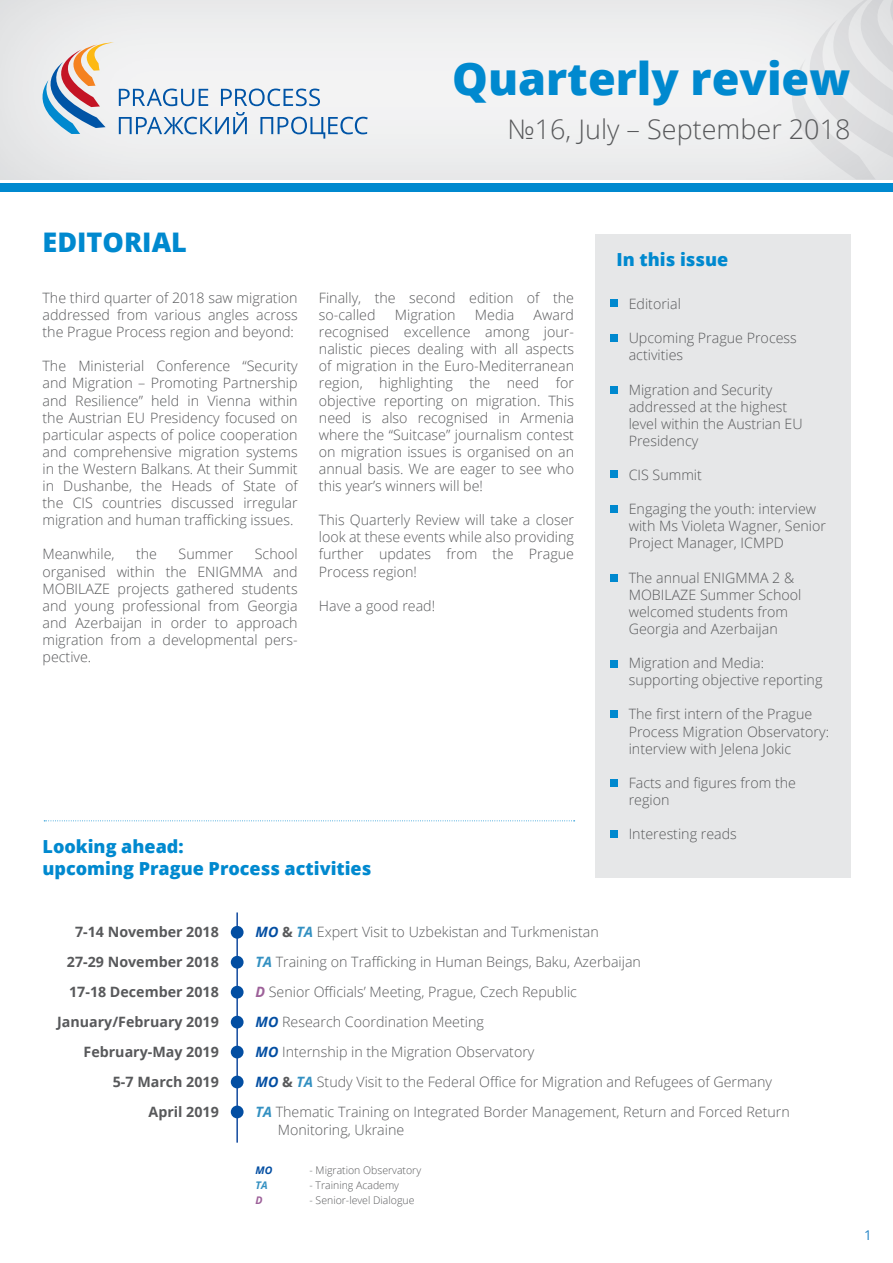
<style>
.page{position:relative;width:893px;height:1263px;background:#fff}
.page>*{position:absolute;margin:0;border:0;box-sizing:border-box;transform-origin:0 0}
.t1{font:800 45px "Open Sans";color:#0089cf}
.t2{font:300 27px "Open Sans";color:#58595b}
.t3{font:800 27px "Open Sans";color:#0089cf}
.t4{font:800 18px/21.6px "Open Sans";color:#0089cf}
.t5{font:300 14.25px/17.1px "Open Sans";color:#58595b}
.t6{font:700 14.25px/30px "Open Sans";color:#58595b;text-align:right}
.t7{font:13.5px "Open Sans";color:#2484c6}
.t8{font:300 10.5px "Open Sans";color:#58595b}
.t9{font:italic 700 10.5px "Open Sans";color:#034ea2}
.t10{font:italic 700 10.5px "Open Sans";color:#3390c1}
.t11{font:italic 700 10.5px "Open Sans";color:#9d6199}
.s1{font-weight:700;font-style:italic;color:#034ea2}
.s2{font-weight:700}
.s3{font-weight:700;font-style:italic;color:#3390c1}
.s4{font-weight:700;font-style:italic;color:#9d6199}
</style>
<div class="page">
<svg style="left:43px;top:43px;width:325px;height:96px"></svg>
<div style="left:0;top:183px;width:893px;height:9px;background:#0089cf"></div>
<div style="left:595px;top:235px;width:255px;height:642px;background:#e6e7e8"></div>
<div style="left:610px;top:300px;width:8px;height:7px;background:#0089cf"></div>
<div style="left:610px;top:334px;width:8px;height:8px;background:#0089cf"></div>
<div style="left:610px;top:386px;width:8px;height:8px;background:#0089cf"></div>
<div style="left:610px;top:470px;width:8px;height:8px;background:#0089cf"></div>
<div style="left:610px;top:574px;width:8px;height:8px;background:#0089cf"></div>
<div style="left:610px;top:660px;width:8px;height:8px;background:#0089cf"></div>
<svg style="left:44px;top:820px;width:531px;height:1px"></svg>
<svg style="left:790px;top:0;width:103px;height:180px;background:#e2e3e4"></svg>
<div style="left:610px;top:710px;width:8px;height:8px;background:#0089cf"></div>
<div style="left:610px;top:779px;width:8px;height:8px;background:#0089cf"></div>
<div style="left:610px;top:830px;width:8px;height:8px;background:#0089cf"></div>
<hr style="left:236px;top:912px;width:2px;height:231px;background:#114a9f">
<div style="left:231px;top:926px;width:13px;height:13px;background:#034ea2;border-radius:50%"></div>
<div style="left:231px;top:956px;width:13px;height:13px;background:#034ea2;border-radius:50%"></div>
<div style="left:231px;top:986px;width:13px;height:12px;background:#034ea2;border-radius:50%"></div>
<div style="left:231px;top:1016px;width:13px;height:12px;background:#034ea2;border-radius:50%"></div>
<div style="left:231px;top:1046px;width:13px;height:12px;background:#034ea2;border-radius:50%"></div>
<div style="left:231px;top:1076px;width:13px;height:12px;background:#034ea2;border-radius:50%"></div>
<div style="left:231px;top:1105px;width:13px;height:13px;background:#034ea2;border-radius:50%"></div>
<div style="left:610px;top:505px;width:8px;height:7px;background:#0089cf"></div>
<h1 class="t1" style="left:452px;top:44px;width:400px">Quarterly review</h1>
<h2 class="t2" style="left:507px;top:110px;width:345px">№16, July – September 2018</h2>
<h2 class="t3" style="left:43px;top:222px;width:146px">EDITORIAL</h2>
<p class="t5" style="left:43px;top:289px;width:257px;text-align:justify">The third quarter of 2018 saw migration addressed from various angles across the Prague Process region and beyond:</p>
<p class="t5" style="left:43px;top:357px;width:257px;text-align:justify">The Ministerial Conference “Security and Migration – Promoting Partnership and Resilience” held in Vienna within the Austrian EU Presidency focused on particular aspects of police cooperation and comprehensive migration systems in the Western Balkans. At their Summit in Dushanbe, the Heads of State of the CIS countries discussed irregular migration and human trafficking issues.</p>
<p class="t5" style="left:43px;top:545px;width:74px">Meanwhile,</p>
<p class="t5" style="left:136px;top:545px;width:23px">the</p>
<p class="t5" style="left:179px;top:545px;width:56px">Summer</p>
<p class="t5" style="left:43px;top:545px;width:257px;text-align:justify;text-indent:212px">School organised within the ENIGMMA and MOBILAZE projects gathered students and young professional from Georgia and Azerbaijan in order to approach migration from a developmental pers&shy;pective.</p>
<p class="t5" style="left:319px;top:289px;width:257px">Finally, the second edition of the so-called</p>
<p class="t5" style="left:319px;top:306px;width:257px;text-align:justify;text-indent:215px">Award recognised excellence among jour&shy;nalistic pieces dealing with all aspects of migration in the Euro-Mediterranean region, highlighting the need for objective reporting on migration. This need is also recognised in Armenia where the “Suitcase” journalism contest on migration issues is organised on an annual basis. We are eager to see who this year’s winners will be!</p>
<p class="t5" style="left:319px;top:511px;width:257px;text-align:justify">This Quarterly Review will take a closer look at these events while also providing further updates from the Prague Process region!</p>
<p class="t5" style="left:319px;top:597px;width:118px">Have a good read!</p>
<p class="t5" style="left:395px;top:306px;width:62px">Migration</p>
<p class="t5" style="left:475px;top:306px;width:41px">Media</p>
<p class="t4" style="left:43px;top:835px;width:330px">Looking ahead:<br>upcoming Prague Process activities</p>
<p class="t4" style="left:617px;top:248px;width:113px">In this issue</p>
<p class="t5" style="left:629px;top:295px;width:54px">Editorial</p>
<p class="t5" style="left:629px;top:329px;width:170px">Upcoming Prague Process activities</p>
<p class="t5" style="left:629px;top:380px;width:175px">Migration and Security addressed at the highest level within the Austrian EU<br>Presidency</p>
<p class="t5" style="left:629px;top:466px;width:75px">CIS Summit</p>
<p class="t5" style="left:629px;top:500px;width:199px">Engaging the youth: interview with Ms Violeta Wagner, Senior<br>Project Manager, ICMPD</p>
<p class="t5" style="left:629px;top:568px;width:174px">The annual ENIGMMA 2 &amp;<br>MOBILAZE Summer School welcomed students from<br>Georgia and Azerbaijan</p>
<p class="t5" style="left:629px;top:654px;width:195px">Migration and Media: supporting objective reporting</p>
<p class="t5" style="left:629px;top:705px;width:202px">The first intern of the Prague<br>Process Migration Observatory: interview with Jelena Jokic</p>
<p class="t5" style="left:629px;top:774px;width:169px">Facts and figures from the region</p>
<p class="t5" style="left:629px;top:825px;width:110px">Interesting reads</p>
<p class="t6" style="left:57px;top:916px;width:163px">7-14 November 2018<br>27-29 November 2018<br>17-18 December 2018<br>January/February 2019<br>February-May 2019<br>5-7 March 2019<br>April 2019</p>
<p class="t5" style="left:256px;top:916px;width:536px;line-height:30px"><span class="s1">MO</span> <span class="s2">&amp;</span> <span class="s3">TA</span> Expert Visit to Uzbekistan and Turkmenistan<br><span class="s3">TA</span> Training on Trafficking in Human Beings, Baku, Azerbaijan<br><span class="s4">D</span> Senior Officials’ Meeting, Prague, Czech Republic<br><span class="s1">MO</span> Research Coordination Meeting<br><span class="s1">MO</span> Internship in the Migration Observatory<br><span class="s1">MO</span> <span class="s2">&amp;</span> <span class="s3">TA</span> Study Visit to the Federal Office for Migration and Refugees of Germany <span class="s3">TA</span> Thematic Training on Integrated Border Management, Return and Forced Return</p>
<p class="t5" style="left:278px;top:1121px;width:128px">Monitoring, Ukraine</p>
<p class="t9" style="left:256px;top:1163px;width:18px">MO</p>
<p class="t8" style="left:310px;top:1163px;width:113px">- Migration Observatory</p>
<p class="t10" style="left:256px;top:1178px;width:14px">TA</p>
<p class="t8" style="left:310px;top:1178px;width:91px">- Training Academy</p>
<p class="t11" style="left:256px;top:1193px;width:9px">D</p>
<p class="t8" style="left:310px;top:1193px;width:106px">- Senior-level Dialogue</p>
<p class="t7" style="left:864px;top:1226px;width:9px">1</p>
</div>
